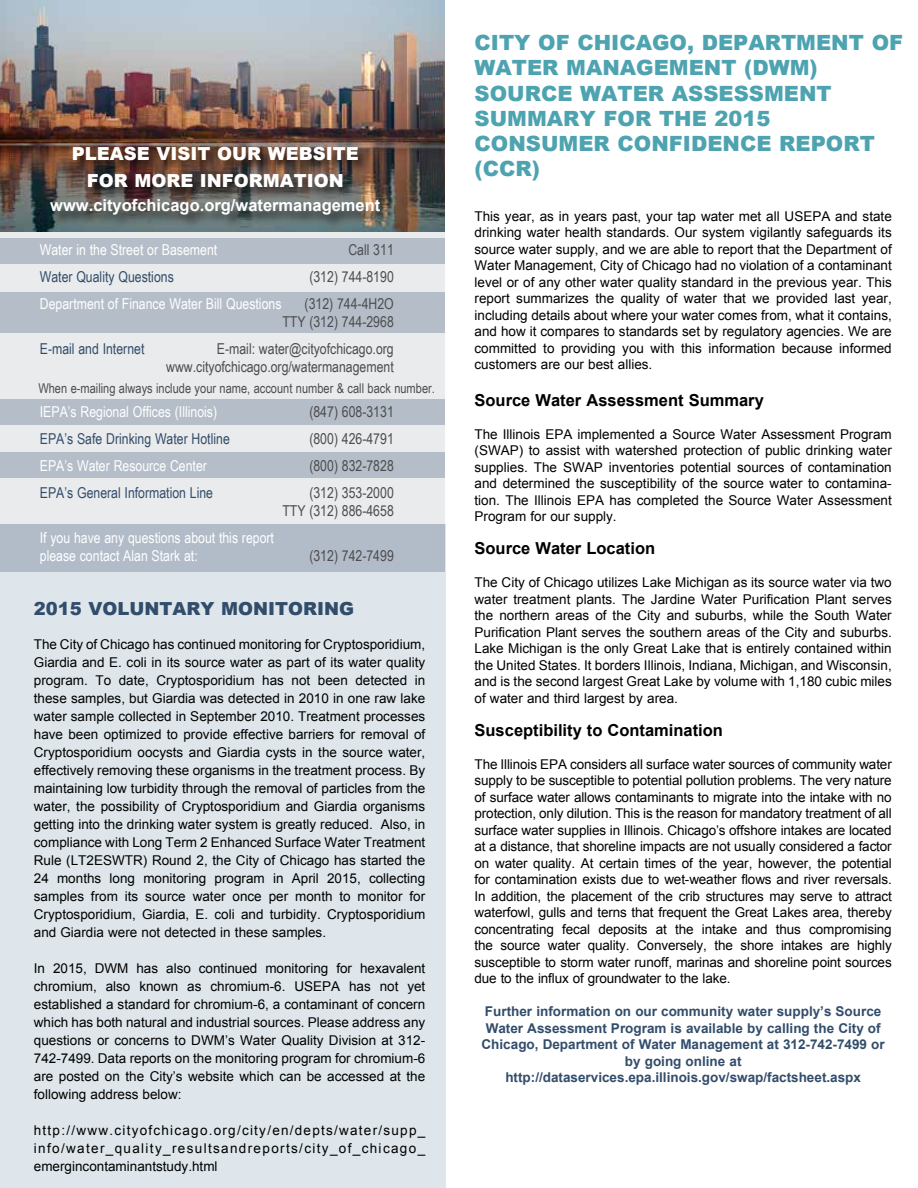
<style>
.page{position:relative;width:918px;height:1188px;background:#fff}
.page>*{position:absolute;margin:0;border:0;box-sizing:border-box;transform-origin:0 0}
.t1{font:900 21px/25.2px "Arial";color:#4ea3b0}
.t2{font:900 18px/27px "Arial";color:#fff;text-align:center}
.t3{font:900 18px "Arial";color:#324d6b}
.t4{font:700 16.5px "Arial";color:#000}
.t5{font:700 16.5px "Arial";color:#fff}
.t6{font:15px/18px "Arial Narrow";color:#4d4d4f;text-align:right}
.t7{font:15px/18px "Arial Narrow";color:#fff}
.t8{font:15px "Arial Narrow";color:#324d6b}
.t9{font:13.5px/16.5px "Arial";color:#000;text-align:justify}
.t10{font:700 13.5px/16.5px "Arial";color:#324d6b;text-align:center}
.t11{font:13.5px "Arial Narrow";color:#4d4d4f}
</style>
<div class="page">
<div style="left:0;top:232px;width:445px;height:295px;background:#eaebec"></div>
<div style="left:0;top:238px;width:445px;height:26px;background:#b5bec8"></div>
<img style="left:0;top:0;width:445px;height:232px">
<div style="left:0;top:292px;width:445px;height:41px;background:#b5bec8"></div>
<div style="left:0;top:400px;width:445px;height:25px;background:#b5bec8"></div>
<div style="left:0;top:452px;width:445px;height:26px;background:#b5bec8"></div>
<div style="left:50px;top:145px;width:344px;height:83px;background:#000;opacity:.75"></div>
<div style="left:0;top:524px;width:445px;height:664px;background:#dee6eb"></div>
<div style="left:0;top:524px;width:445px;height:48px;background:#b2bcc8"></div>
<h2 class="t2" style="left:72px;top:140px;width:288px">PLEASE VISIT OUR WEBSITE<br>FOR MORE INFORMATION</h2>
<p class="t5" style="left:50px;top:194px;width:332px">www.cityofchicago.org/watermanagement</p>
<p class="t7" style="left:40px;top:240px;width:179px">Water in the Street or Basement</p>
<p class="t6" style="left:348px;top:240px;width:47px">Call 311</p>
<p class="t8" style="left:40px;top:266px;width:136px">Water Quality Questions</p>
<p class="t6" style="left:309px;top:267px;width:86px">(312) 744-8190</p>
<p class="t7" style="left:40px;top:294px;width:243px">Department of Finance Water Bill Questions</p>
<p class="t6" style="left:282px;top:294px;width:113px">(312) 744-4H2O<br>TTY (312) 744-2968</p>
<p class="t8" style="left:40px;top:338px;width:106px">E-mail and Internet</p>
<p class="t6" style="left:166px;top:339px;width:229px">E-mail: water@cityofchicago.org www.cityofchicago.org/watermanagement</p>
<p class="t7" style="left:40px;top:402px;width:179px">IEPA’s Regional Offices (Illinois)</p>
<p class="t6" style="left:309px;top:402px;width:86px">(847) 608-3131</p>
<p class="t8" style="left:40px;top:428px;width:192px">EPA’s Safe Drinking Water Hotline</p>
<p class="t6" style="left:309px;top:429px;width:86px">(800) 426-4791</p>
<p class="t7" style="left:40px;top:456px;width:169px">EPA’s Water Resource Center</p>
<p class="t6" style="left:309px;top:456px;width:86px">(800) 832-7828</p>
<p class="t8" style="left:40px;top:482px;width:175px">EPA’s General Information Line</p>
<p class="t6" style="left:282px;top:483px;width:113px">(312) 353-2000<br>TTY (312) 886-4658</p>
<p class="t7" style="left:40px;top:528px;width:236px">If you have any questions about this report please contact Alan Stark at:</p>
<p class="t11" style="left:38px;top:378px;width:398px">When e-mailing always include your name, account number &amp; call back number.</p>
<p class="t6" style="left:309px;top:546px;width:86px">(312) 742-7499</p>
<h2 class="t3" style="left:34px;top:595px;width:322px">2015 VOLUNTARY MONITORING</h2>
<p class="t9" style="left:34px;top:636px;width:393px;line-height:18px">The City of Chicago has continued monitoring for Cryptosporidium, Giardia and E. coli in its source water as part of its water quality program. To date, Cryptosporidium has not been detected in these samples, but Giardia was detected in 2010 in one raw lake water sample collected in September 2010. Treatment processes have been optimized to provide effective barriers for removal of Cryptosporidium oocysts and Giardia cysts in the source water, effectively removing these organisms in the treatment process. By maintaining low turbidity through the removal of particles from the water, the possibility of Cryptosporidium and Giardia organisms getting into the drinking water system is greatly reduced. Also, in compliance with Long Term 2 Enhanced Surface Water Treatment Rule (LT2ESWTR) Round 2, the City of Chicago has started the 24 months long monitoring program in April 2015, collecting samples from its source water once per month to monitor for Cryptosporidium, Giardia, E. coli and turbidity. Cryptosporidium and Giardia were not detected in these samples.</p>
<p class="t9" style="left:34px;top:960px;width:393px;line-height:18px">In 2015, DWM has also continued monitoring for hexavalent chromium, also known as chromium-6. USEPA has not yet established a standard for chromium-6, a contaminant of concern which has both natural and industrial sources. Please address any questions or concerns to DWM’s Water Quality Division at 312- 742-7499. Data reports on the monitoring program for chromium-6 are posted on the City’s website which can be accessed at the following address below:</p>
<p class="t9" style="left:34px;top:1121px;width:393px;line-height:18px">http://www.cityofchicago.org/city/en/depts/water/supp_ info/water_quality_resultsandreports/city_of_chicago_ emergincontaminantstudy.html</p>
<h1 class="t1" style="left:475px;top:29px;width:430px">CITY OF CHICAGO, DEPARTMENT OF<br>WATER MANAGEMENT (DWM)<br>SOURCE WATER ASSESSMENT<br>SUMMARY FOR THE 2015<br>CONSUMER CONFIDENCE REPORT (CCR)</h1>
<p class="t9" style="left:475px;top:208px;width:419px">This year, as in years past, your tap water met all USEPA and state drinking water health standards. Our system vigilantly safeguards its source water supply, and we are able to report that the Department of Water Management, City of Chicago had no violation of a contaminant level or of any other water quality standard in the previous year. This report summarizes the quality of water that we provided last year, including details about where your water comes from, what it contains, and how it compares to standards set by regulatory agencies. We are committed to providing you with this information because informed customers are our best allies.</p>
<p class="t4" style="left:475px;top:389px;width:291px">Source Water Assessment Summary</p>
<p class="t9" style="left:475px;top:426px;width:419px">The Illinois EPA implemented a Source Water Assessment Program (SWAP) to assist with watershed protection of public drinking water supplies. The SWAP inventories potential sources of contamination and determined the susceptibility of the source water to contamina&shy;tion. The Illinois EPA has completed the Source Water Assessment Program for our supply.</p>
<p class="t4" style="left:475px;top:537px;width:182px">Source Water Location</p>
<p class="t9" style="left:475px;top:574px;width:419px">The City of Chicago utilizes Lake Michigan as its source water via two water treatment plants. The Jardine Water Purification Plant serves the northern areas of the City and suburbs, while the South Water Purification Plant serves the southern areas of the City and suburbs.<br>Lake Michigan is the only Great Lake that is entirely contained within the United States. It borders Illinois, Indiana, Michigan, and Wisconsin, and is the second largest Great Lake by volume with 1,180 cubic miles of water and third largest by area.</p>
<p class="t4" style="left:475px;top:719px;width:250px">Susceptibility to Contamination</p>
<p class="t9" style="left:475px;top:756px;width:419px">The Illinois EPA considers all surface water sources of community water supply to be susceptible to potential pollution problems. The very nature of surface water allows contaminants to migrate into the intake with no protection, only dilution. This is the reason for mandatory treatment of all surface water supplies in Illinois. Chicago’s offshore intakes are located at a distance, that shoreline impacts are not usually considered a factor on water quality. At certain times of the year, however, the potential for contamination exists due to wet-weather flows and river reversals.<br>In addition, the placement of the crib structures may serve to attract waterfowl, gulls and terns that frequent the Great Lakes area, thereby concentrating fecal deposits at the intake and thus compromising the source water quality. Conversely, the shore intakes are highly susceptible to storm water runoff, marinas and shoreline point sources due to the influx of groundwater to the lake.</p>
<p class="t10" style="left:482px;top:1003px;width:405px">Further information on our community water supply’s Source Water Assessment Program is available by calling the City of Chicago, Department of Water Management at 312-742-7499 or by going online at http://dataservices.epa.illinois.gov/swap/factsheet.aspx</p>
</div>
